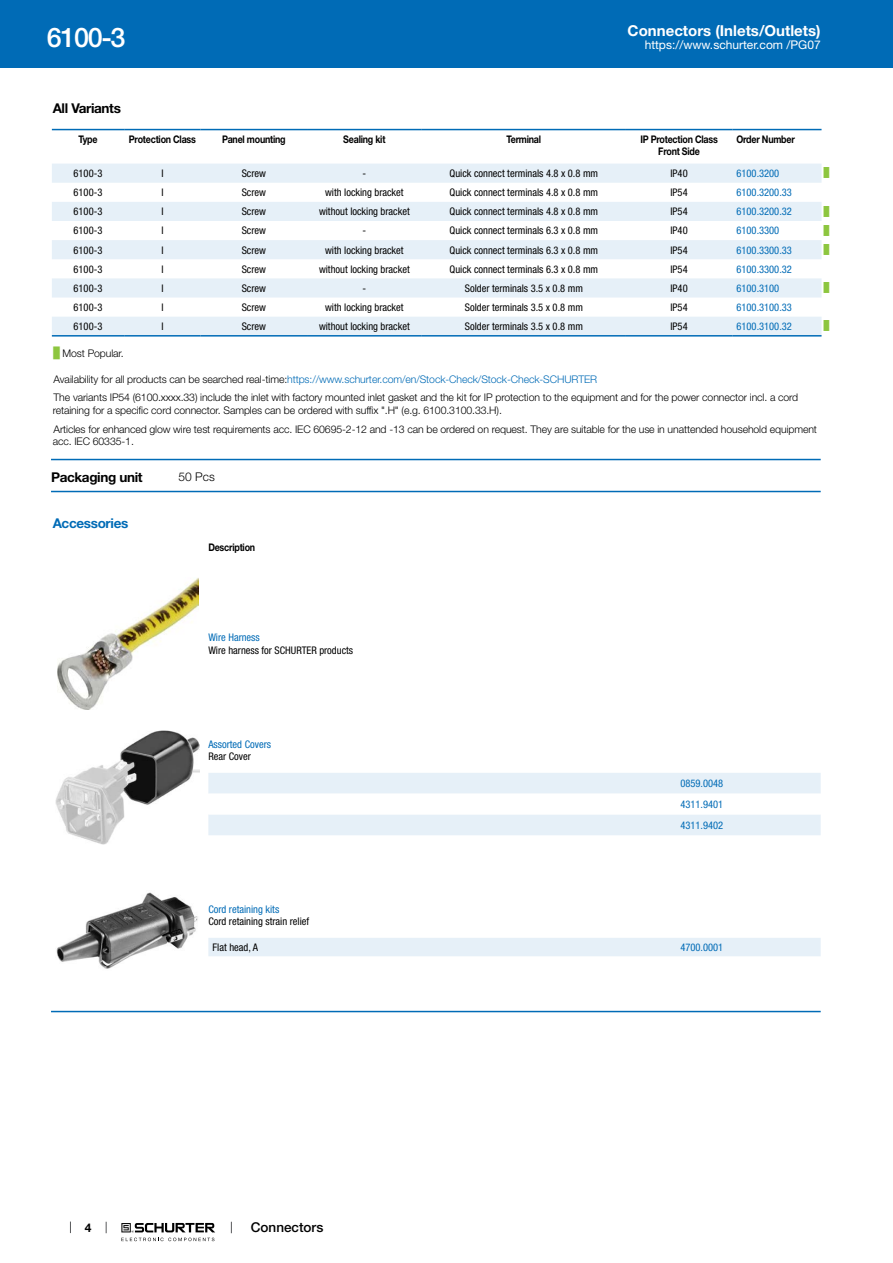
<style>
.page{position:relative;width:893px;height:1263px;background:#fff}
.page>*{position:absolute;margin:0;border:0;box-sizing:border-box;transform-origin:0 0}
.t1{font:500 27px "Helvetica Neue LT";color:#fff}
.t2{font:700 15px "Helvetica Neue LT";color:#fff}
.t3{font:700 13.5px "Helvetica Neue LT";letter-spacing:-.025em;color:#000}
.t4{font:700 13.5px "Helvetica Neue LT";letter-spacing:-.025em;color:#006bb6}
.t5{font:500 13.5px "Helvetica Neue LT";color:#000}
.t6{font:12px "Helvetica Neue LT";color:#fff}
.t7{font:300 12px "Helvetica Neue LT";color:#000}
.t8{font:700 12px "Helvetica Neue LT";color:#000}
.t9{font:condensed 10.5px "Helvetica Neue LT";color:#000}
.t10{font:300 10.5px/18.5px "Helvetica Neue LT";letter-spacing:-.01em;color:#000}
.t11{font:condensed 10.5px/20.9px "Helvetica Neue LT";color:#006bb6;text-align:justify}
.t12{font:700 10.5px/12.6px "Helvetica Neue LT";letter-spacing:-.025em;color:#000;text-align:center;scale:.85 1}
.t13{font:9px "Arial Unicode MS";color:#8dc63f}
.s1{font-family:"Arial Unicode MS";font-weight:400;color:#8dc63f}
.s2{color:#006bb6}
</style>
<div class="page">
<svg style="left:70px;top:1221px;width:1px;height:12px"></svg>
<svg style="left:121px;top:1223px;width:94px;height:18px"></svg>
<div style="left:0;top:0;width:893px;height:68px;background:#006bb6"></div>
<svg style="left:52px;top:130px;width:769px;height:34px"></svg>
<svg style="left:52px;top:164px;width:769px;height:171px;fill:#e6f0f8"></svg>
<hr style="left:52px;top:129px;width:72px;height:1px;background:#006bb6">
<hr style="left:124px;top:129px;width:77px;height:1px;background:#006bb6">
<hr style="left:201px;top:129px;width:106px;height:1px;background:#006bb6">
<hr style="left:307px;top:129px;width:115px;height:1px;background:#006bb6">
<hr style="left:422px;top:129px;width:204px;height:1px;background:#006bb6">
<hr style="left:626px;top:129px;width:106px;height:1px;background:#006bb6">
<hr style="left:732px;top:129px;width:89px;height:1px;background:#006bb6">
<hr style="left:52px;top:335px;width:72px;height:2px;background:#006bb6">
<hr style="left:124px;top:335px;width:77px;height:2px;background:#006bb6">
<hr style="left:201px;top:335px;width:106px;height:2px;background:#006bb6">
<hr style="left:307px;top:335px;width:115px;height:2px;background:#006bb6">
<hr style="left:422px;top:335px;width:204px;height:2px;background:#006bb6">
<hr style="left:626px;top:335px;width:106px;height:2px;background:#006bb6">
<hr style="left:732px;top:335px;width:89px;height:2px;background:#006bb6">
<hr style="left:51px;top:459px;width:770px;height:1px;background:#006bb6">
<hr style="left:51px;top:491px;width:770px;height:1px;background:#006bb6">
<img style="left:57px;top:578px;width:141px;height:131px">
<img style="left:55px;top:730px;width:145px;height:114px">
<svg style="left:208px;top:773px;width:613px;height:62px"></svg>
<img style="left:56px;top:892px;width:142px;height:77px">
<div style="left:208px;top:938px;width:613px;height:18px;background:#e6f0f8"></div>
<hr style="left:51px;top:1011px;width:770px;height:1px;background:#006bb6">
<h1 class="t1" style="left:47px;top:21px;width:80px">6100-3</h1>
<h2 class="t2" style="left:628px;top:21px;width:195px">Connectors (Inlets/Outlets)</h2>
<p class="t6" style="left:645px;top:38px;width:178px">https://www.schurter.com /PG07</p>
<p class="t3" style="left:53px;top:99px;width:70px">All Variants</p>
<p class="t12" style="left:78px;top:133px;width:24px">Type</p>
<p class="t12" style="left:129px;top:133px;width:80px">Protection Class</p>
<p class="t12" style="left:222px;top:133px;width:76px">Panel mounting</p>
<p class="t12" style="left:343px;top:133px;width:51px">Sealing kit</p>
<p class="t12" style="left:507px;top:133px;width:42px">Terminal</p>
<p class="t12" style="left:640px;top:133px;width:93px">IP Protection Class<br>Front Side</p>
<p class="t12" style="left:736px;top:133px;width:70px">Order Number</p>
<p class="t9" style="left:74px;top:167px;width:30px">6100-3</p>
<p class="t9" style="left:161px;top:167px;width:4px">I</p>
<p class="t9" style="left:242px;top:167px;width:26px">Screw</p>
<p class="t9" style="left:363px;top:167px;width:5px">-</p>
<p class="t9" style="left:450px;top:167px;width:150px">Quick connect terminals 4.8 x 0.8 mm</p>
<p class="t9" style="left:670px;top:167px;width:19px">IP40</p>
<p class="t11" style="left:736px;top:163px;width:44px">6100.3200</p>
<p class="t13" style="left:824px;top:167px;width:7px">█</p>
<p class="t9" style="left:74px;top:186px;width:30px">6100-3</p>
<p class="t9" style="left:161px;top:186px;width:4px">I</p>
<p class="t9" style="left:242px;top:186px;width:26px">Screw</p>
<p class="t9" style="left:325px;top:186px;width:80px">with locking bracket</p>
<p class="t9" style="left:450px;top:186px;width:150px">Quick connect terminals 4.8 x 0.8 mm</p>
<p class="t9" style="left:670px;top:186px;width:19px">IP54</p>
<p class="t11" style="left:736px;top:182px;width:57px">6100.3200.33</p>
<p class="t9" style="left:74px;top:205px;width:30px">6100-3</p>
<p class="t9" style="left:161px;top:205px;width:4px">I</p>
<p class="t9" style="left:242px;top:205px;width:26px">Screw</p>
<p class="t9" style="left:319px;top:205px;width:92px">without locking bracket</p>
<p class="t9" style="left:450px;top:205px;width:150px">Quick connect terminals 4.8 x 0.8 mm</p>
<p class="t9" style="left:670px;top:205px;width:19px">IP54</p>
<p class="t11" style="left:736px;top:201px;width:57px">6100.3200.32</p>
<p class="t13" style="left:824px;top:205px;width:7px">█</p>
<p class="t9" style="left:74px;top:225px;width:30px">6100-3</p>
<p class="t9" style="left:161px;top:225px;width:4px">I</p>
<p class="t9" style="left:242px;top:225px;width:26px">Screw</p>
<p class="t9" style="left:363px;top:225px;width:5px">-</p>
<p class="t9" style="left:450px;top:225px;width:150px">Quick connect terminals 6.3 x 0.8 mm</p>
<p class="t9" style="left:670px;top:225px;width:19px">IP40</p>
<p class="t11" style="left:736px;top:220px;width:44px">6100.3300</p>
<p class="t13" style="left:824px;top:224px;width:7px">█</p>
<p class="t9" style="left:74px;top:244px;width:30px">6100-3</p>
<p class="t9" style="left:161px;top:244px;width:4px">I</p>
<p class="t9" style="left:242px;top:244px;width:26px">Screw</p>
<p class="t9" style="left:325px;top:244px;width:80px">with locking bracket</p>
<p class="t9" style="left:450px;top:244px;width:150px">Quick connect terminals 6.3 x 0.8 mm</p>
<p class="t9" style="left:670px;top:244px;width:19px">IP54</p>
<p class="t11" style="left:736px;top:239px;width:57px">6100.3300.33</p>
<p class="t13" style="left:824px;top:243px;width:7px">█</p>
<p class="t9" style="left:74px;top:263px;width:30px">6100-3</p>
<p class="t9" style="left:161px;top:263px;width:4px">I</p>
<p class="t9" style="left:242px;top:263px;width:26px">Screw</p>
<p class="t9" style="left:319px;top:263px;width:92px">without locking bracket</p>
<p class="t9" style="left:450px;top:263px;width:150px">Quick connect terminals 6.3 x 0.8 mm</p>
<p class="t9" style="left:670px;top:263px;width:19px">IP54</p>
<p class="t11" style="left:736px;top:258px;width:57px">6100.3300.32</p>
<p class="t9" style="left:74px;top:282px;width:30px">6100-3</p>
<p class="t9" style="left:161px;top:282px;width:4px">I</p>
<p class="t9" style="left:242px;top:282px;width:26px">Screw</p>
<p class="t9" style="left:363px;top:282px;width:5px">-</p>
<p class="t9" style="left:465px;top:282px;width:120px">Solder terminals 3.5 x 0.8 mm</p>
<p class="t9" style="left:670px;top:282px;width:19px">IP40</p>
<p class="t11" style="left:736px;top:278px;width:44px">6100.3100</p>
<p class="t13" style="left:824px;top:281px;width:7px">█</p>
<p class="t9" style="left:74px;top:301px;width:30px">6100-3</p>
<p class="t9" style="left:161px;top:301px;width:4px">I</p>
<p class="t9" style="left:242px;top:301px;width:26px">Screw</p>
<p class="t9" style="left:325px;top:301px;width:80px">with locking bracket</p>
<p class="t9" style="left:465px;top:301px;width:120px">Solder terminals 3.5 x 0.8 mm</p>
<p class="t9" style="left:670px;top:301px;width:19px">IP54</p>
<p class="t11" style="left:736px;top:297px;width:57px">6100.3100.33</p>
<p class="t9" style="left:74px;top:320px;width:30px">6100-3</p>
<p class="t9" style="left:161px;top:320px;width:4px">I</p>
<p class="t9" style="left:242px;top:320px;width:26px">Screw</p>
<p class="t9" style="left:319px;top:320px;width:92px">without locking bracket</p>
<p class="t9" style="left:465px;top:320px;width:120px">Solder terminals 3.5 x 0.8 mm</p>
<p class="t9" style="left:670px;top:320px;width:19px">IP54</p>
<p class="t11" style="left:736px;top:316px;width:57px">6100.3100.32</p>
<p class="t13" style="left:824px;top:320px;width:7px">█</p>
<p class="t10" style="left:54px;top:344px;width:72px"><span class="s1">█</span> Most Popular.</p>
<p class="t10" style="left:54px;top:370px;width:746px">Availability for all products can be searched real-time:<span class="s2">https://www.schurter.com/en/Stock-Check/Stock-Check-SCHURTER<br></span>The variants IP54 (6100.xxxx.33) include the inlet with factory mounted inlet gasket and the kit for IP protection to the equipment and for the power connector incl. a cord</p>
<p class="t10" style="left:53px;top:401px;width:766px">retaining for a specific cord connector. Samples can be ordered with suffix ".H" (e.g. 6100.3100.33.H).<br>Articles for enhanced glow wire test requirements acc. IEC 60695-2-12 and -13 can be ordered on request. They are suitable for the use in unattended household equipment</p>
<p class="t10" style="left:53px;top:432px;width:83px">acc. IEC 60335-1.</p>
<p class="t3" style="left:51px;top:469px;width:93px">Packaging unit</p>
<p class="t7" style="left:179px;top:469px;width:38px">50 Pcs</p>
<p class="t4" style="left:53px;top:514px;width:77px">Accessories</p>
<p class="t12" style="left:208px;top:541px;width:57px">Description</p>
<p class="t11" style="left:208px;top:627px;width:53px">Wire Harness</p>
<p class="t9" style="left:208px;top:644px;width:146px">Wire harness for SCHURTER products</p>
<p class="t11" style="left:208px;top:733px;width:64px">Assorted Covers</p>
<p class="t9" style="left:208px;top:750px;width:44px">Rear Cover</p>
<p class="t11" style="left:680px;top:773px;width:44px">0859.0048<br>4311.9401<br>4311.9402</p>
<p class="t8" style="left:85px;top:1220px;width:8px">4</p>
<p class="t11" style="left:208px;top:898px;width:72px">Cord retaining kits</p>
<p class="t9" style="left:208px;top:915px;width:102px">Cord retaining strain relief</p>
<p class="t9" style="left:213px;top:941px;width:47px">Flat head, A</p>
<p class="t11" style="left:680px;top:937px;width:44px">4700.0001</p>
<p class="t5" style="left:251px;top:1219px;width:74px">Connectors</p>
</div>
